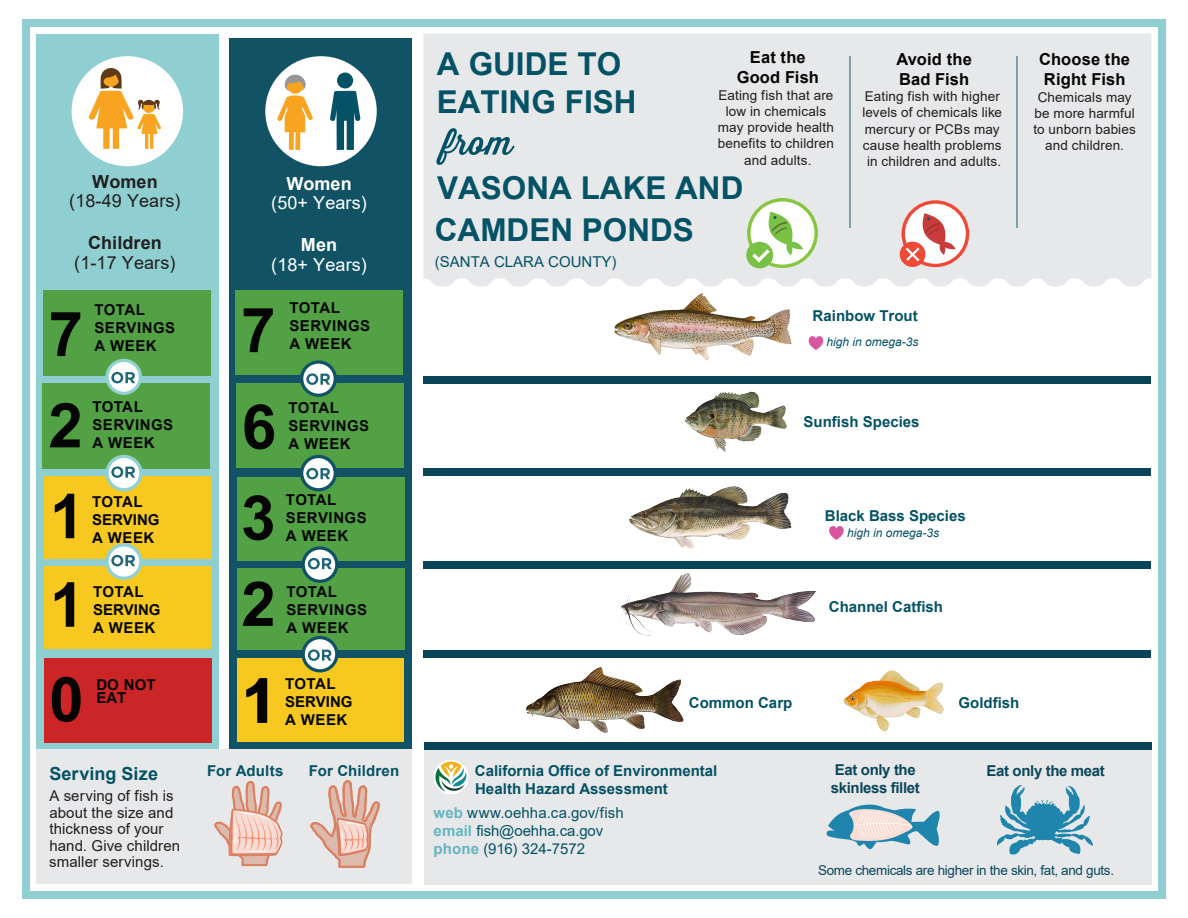
<style>
.page{position:relative;width:1188px;height:918px;background:#fff}
.page>*{position:absolute;margin:0;border:0;box-sizing:border-box;transform-origin:0 0}
.t1{font:700 61.95px "Arial";color:#050604}
.t2{font:700 61.95px "Arial";color:#050604}
.t3{font:700 31.5px/41.1px "Arial";color:#045265}
.t4{font:700 31.5px/37.8px "Arial";color:#045265}
.t5{font:18px/19.5px "Arial";letter-spacing:.005em;color:#231f20;text-align:center}
.t6{font:18px/19.5px "Arial";letter-spacing:.005em;color:#fff;text-align:center}
.t7{font:700 18px "Arial";letter-spacing:.005em;color:#045265}
.t8{font:700 16.5px/19.8px "Arial";letter-spacing:.01em;color:#040504}
.t9{font:700 16.5px/19.5px "Arial";letter-spacing:.01em;color:#050604;text-align:center}
.t10{font:700 15px/18px "Arial";color:#045265}
.t11{font:700 15px/18px "Arial";letter-spacing:.03em;color:#050604}
.t12{font:15px/18px "Arial";color:#045265}
.t13{font:15px/16.5px "Arial";letter-spacing:.005em;color:#211e1e}
.t14{font:700 15px/18px "Arial";color:#050604}
.t15{font:700 15px/18px "Arial";letter-spacing:-.025em;color:#0b475b}
.t16{font:700 15px "Arial";color:#045265}
.t17{font:13.5px/16.2px "Arial";letter-spacing:.01em;color:#211d1e;text-align:center}
.t18{font:13.5px/16.2px "Arial";letter-spacing:.01em;color:#211e1e;text-align:center}
.t19{font:13.5px "Arial";letter-spacing:-.025em;color:#0b475b}
.t20{font:italic 12px "Arial";color:#045265}
.s1{font-weight:700}
.s2{font-style:inherit}
.s3{font-weight:700;color:#65b5c0}
</style>
<div class="page">
<div style="left:229px;top:38px;width:183px;height:716px;background:#115365"></div>
<div style="left:237px;top:568px;width:167px;height:82px;background:#53a145"></div>
<div style="left:37px;top:34px;width:182px;height:715px;background:#8fcfd1"></div>
<div style="left:42px;top:383px;width:168px;height:86px;background:#53a145"></div>
<div style="left:43px;top:290px;width:168px;height:86px;background:#53a145"></div>
<div style="left:235px;top:290px;width:168px;height:85px;background:#53a145"></div>
<div style="left:237px;top:477px;width:167px;height:84px;background:#53a145"></div>
<div style="left:236px;top:383px;width:168px;height:85px;background:#53a145"></div>
<div style="left:44px;top:658px;width:168px;height:84px;background:#cc2528"></div>
<div style="left:44px;top:477px;width:167px;height:82px;background:#f7c820"></div>
<div style="left:22px;top:19px;width:1144px;height:8px;background:#8fcfd1"></div>
<div style="left:22px;top:891px;width:1144px;height:8px;background:#8fcfd1"></div>
<div style="left:1158px;top:19px;width:8px;height:880px;background:#8fcfd1"></div>
<div style="left:22px;top:19px;width:8px;height:880px;background:#8fcfd1"></div>
<div style="left:37px;top:749px;width:375px;height:135px;background:#e7e8e9"></div>
<div style="left:424px;top:748px;width:727px;height:136px;background:#e7e8e9"></div>
<div style="left:423px;top:34px;width:728px;height:253px;background:#e7e8e9"></div>
<hr style="left:849px;top:56px;width:2px;height:172px;background:#7aa1a9">
<hr style="left:1016px;top:56px;width:2px;height:172px;background:#7aa1a9">
<div style="left:423px;top:562px;width:728px;height:7px;background:#0a4459"></div>
<div style="left:423px;top:468px;width:728px;height:7px;background:#0a4459"></div>
<div style="left:423px;top:376px;width:728px;height:7px;background:#0a4459"></div>
<div style="left:424px;top:742px;width:727px;height:7px;background:#0a4459"></div>
<svg style="left:826px;top:804px;width:114px;height:46px"></svg>
<div style="left:72px;top:56px;width:111px;height:110px;background:#fff;border-radius:50%"></div>
<svg style="left:105px;top:359px;width:37px;height:36px"></svg>
<div style="left:109px;top:362px;width:30px;height:30px;background:#fff;border-radius:50%"></div>
<div style="left:265px;top:56px;width:112px;height:110px;background:#fff;border-radius:50%"></div>
<svg style="left:434px;top:760px;width:35px;height:34px"></svg>
<svg style="left:435px;top:762px;width:32px;height:30px"></svg>
<svg style="left:997px;top:785px;width:96px;height:70px"></svg>
<svg style="left:87px;top:67px;width:74px;height:82px"></svg>
<svg style="left:330px;top:91px;width:30px;height:59px"></svg>
<div style="left:337px;top:73px;width:16px;height:15px;background:#045265;border-radius:50%"></div>
<svg style="left:277px;top:75px;width:36px;height:75px"></svg>
<svg style="left:214px;top:781px;width:69px;height:85px"></svg>
<svg style="left:310px;top:780px;width:70px;height:88px"></svg>
<div style="left:900px;top:242px;width:25px;height:25px;background:#ef4a37;border-radius:50%"></div>
<svg style="left:902px;top:200px;width:67px;height:67px"></svg>
<svg style="left:747px;top:198px;width:71px;height:70px"></svg>
<svg style="left:105px;top:455px;width:37px;height:36px"></svg>
<div style="left:109px;top:458px;width:30px;height:30px;background:#fff;border-radius:50%"></div>
<div style="left:423px;top:650px;width:728px;height:7px;background:#0a4459"></div>
<svg style="left:300px;top:455px;width:37px;height:36px"></svg>
<div style="left:303px;top:458px;width:31px;height:30px;background:#fff;border-radius:50%"></div>
<svg style="left:300px;top:360px;width:37px;height:37px"></svg>
<div style="left:303px;top:364px;width:31px;height:30px;background:#fff;border-radius:50%"></div>
<svg style="left:302px;top:546px;width:36px;height:37px"></svg>
<div style="left:305px;top:550px;width:30px;height:30px;background:#fff;border-radius:50%"></div>
<svg style="left:829px;top:526px;width:15px;height:14px"></svg>
<div style="left:237px;top:659px;width:166px;height:83px;background:#f7c820"></div>
<svg style="left:302px;top:636px;width:36px;height:36px"></svg>
<div style="left:305px;top:639px;width:30px;height:30px;background:#fff;border-radius:50%"></div>
<svg style="left:808px;top:336px;width:15px;height:14px"></svg>
<div style="left:44px;top:567px;width:167px;height:82px;background:#f7c820"></div>
<svg style="left:105px;top:543px;width:37px;height:37px"></svg>
<div style="left:109px;top:547px;width:30px;height:30px;background:#fff;border-radius:50%"></div>
<svg style="left:435px;top:128px;width:83px;height:37px;background:#acc1c7"></svg>
<img style="left:614px;top:293px;width:178px;height:68px">
<svg style="left:111px;top:372px;width:24px;height:11px"></svg>
<img style="left:685px;top:391px;width:102px;height:62px">
<svg style="left:111px;top:466px;width:24px;height:12px"></svg>
<img style="left:630px;top:486px;width:161px;height:63px">
<svg style="left:111px;top:555px;width:24px;height:11px"></svg>
<img style="left:621px;top:573px;width:194px;height:63px">
<img style="left:526px;top:667px;width:158px;height:66px">
<img style="left:843px;top:670px;width:101px;height:61px">
<svg style="left:306px;top:373px;width:24px;height:12px"></svg>
<svg style="left:306px;top:468px;width:24px;height:11px"></svg>
<svg style="left:308px;top:558px;width:24px;height:11px"></svg>
<svg style="left:308px;top:649px;width:24px;height:12px"></svg>
<h1 class="t4" style="left:437px;top:46px;width:201px">A GUIDE TO<br>EATING FISH</h1>
<p class="t9" style="left:737px;top:48px;width:84px">Eat the<br>Good Fish</p>
<p class="t18" style="left:718px;top:87px;width:118px">Eating fish that are low in chemicals may provide health benefits to children and adults.</p>
<p class="t8" style="left:896px;top:49px;width:77px">Avoid the<br>Bad Fish</p>
<p class="t17" style="left:862px;top:88px;width:141px">Eating fish with higher levels of chemicals like mercury or PCBs may cause health problems in children and adults.</p>
<p class="t5" style="left:69px;top:172px;width:113px"><span class="s1">Women </span>(18-4<span class="s2">9</span> Years)</p>
<p class="t5" style="left:74px;top:233px;width:103px"><span class="s1">Children </span>(1-17 Years)</p>
<p class="t1" style="left:49px;top:291px;width:36px">7</p>
<p class="t11" style="left:94px;top:300px;width:82px">TOTAL<br>SERVINGS<br>A WEEK</p>
<p class="t10" style="left:813px;top:307px;width:106px">Rainbow Trout</p>
<h1 class="t3" style="left:435px;top:168px;width:310px">VASONA LAKE AND<br><span class="s2">CAMDEN PONDS</span></h1>
<h1 class="t12" style="left:435px;top:253px;width:183px">(SANTA CLARA COUNTY)</h1>
<p class="t6" style="left:271px;top:174px;width:97px"><span class="s1">Women </span>(<span class="s2">50</span>+ Years)</p>
<p class="t6" style="left:271px;top:235px;width:97px"><span class="s1">Men<br></span>(18+ Years)</p>
<p class="t1" style="left:241px;top:287px;width:36px">7</p>
<p class="t11" style="left:289px;top:299px;width:82px">TOTAL<br>SERVINGS<br>A WEEK</p>
<p class="t20" style="left:826px;top:334px;width:94px"><span class="s2">high in</span> omega-3s</p>
<p class="t8" style="left:1039px;top:50px;width:92px">Choose the<br>Right Fish</p>
<p class="t17" style="left:1033px;top:89px;width:104px">Chemicals may be more harmful to unborn babies and children.</p>
<p class="t2" style="left:48px;top:382px;width:36px">2</p>
<p class="t11" style="left:92px;top:398px;width:82px">TOTAL<br>SERVINGS<br>A WEEK</p>
<p class="t2" style="left:50px;top:473px;width:36px">1</p>
<p class="t14" style="left:92px;top:492px;width:69px">TOTAL<br>SERVING<br>A WEEK</p>
<p class="t2" style="left:50px;top:561px;width:36px">1</p>
<p class="t14" style="left:93px;top:582px;width:69px">TOTAL<br>SERVING<br>A WEEK</p>
<p class="t2" style="left:49px;top:656px;width:36px">0</p>
<p class="t11" style="left:96px;top:678px;width:61px;line-height:12.9px">DO NOT<br>EAT</p>
<p class="t1" style="left:242px;top:383px;width:36px">6</p>
<p class="t11" style="left:288px;top:399px;width:82px">TOTAL<br>SERVINGS<br>A WEEK</p>
<p class="t1" style="left:241px;top:474px;width:36px">3</p>
<p class="t11" style="left:286px;top:491px;width:82px">TOTAL<br>SERVINGS<br>A WEEK</p>
<p class="t1" style="left:241px;top:560px;width:36px">2</p>
<p class="t11" style="left:286px;top:582px;width:82px">TOTAL<br>SERVINGS<br>A WEEK</p>
<p class="t1" style="left:241px;top:657px;width:36px">1</p>
<p class="t14" style="left:285px;top:675px;width:69px">TOTAL<br>SERVING<br>A WEEK</p>
<p class="t10" style="left:804px;top:413px;width:118px">Sunfish Species</p>
<p class="t10" style="left:825px;top:507px;width:142px">Black Bass <span class="s2">S</span>pecies</p>
<p class="t20" style="left:847px;top:525px;width:94px"><span class="s2">high in</span> omega-3s</p>
<p class="t10" style="left:829px;top:598px;width:116px">Channel Catfish</p>
<p class="t16" style="left:689px;top:692px;width:105px">Common <span class="s2">Carp</span></p>
<p class="t10" style="left:959px;top:694px;width:62px">Goldfish</p>
<p class="t7" style="left:49px;top:761px;width:110px">Serving Size</p>
<p class="t13" style="left:49px;top:788px;width:132px">A serving of fish is about the size and thickness of your hand. Give children smaller servings.</p>
<p class="t10" style="left:207px;top:762px;width:78px">For Adults</p>
<p class="t10" style="left:309px;top:762px;width:92px">For Children</p>
<p class="t10" style="left:475px;top:762px;width:244px">California Office of Environmental<br>Health Hazard Asses<span class="s2">s</span>ment</p>
<p class="t12" style="left:434px;top:804px;width:192px"><span class="s3">web</span> www.oehha.ca.gov/fish <span class="s3">email</span> fish@oehha.ca.gov <span class="s3">phone</span> (916) 324-7572</p>
<p class="t15" style="left:831px;top:760px;width:90px">Eat only the skinless fillet</p>
<p class="t15" style="left:987px;top:761px;width:120px">Eat only the meat</p>
<p class="t19" style="left:818px;top:861px;width:298px">Some chemicals are higher in the skin, fat, and guts.</p>
</div>
